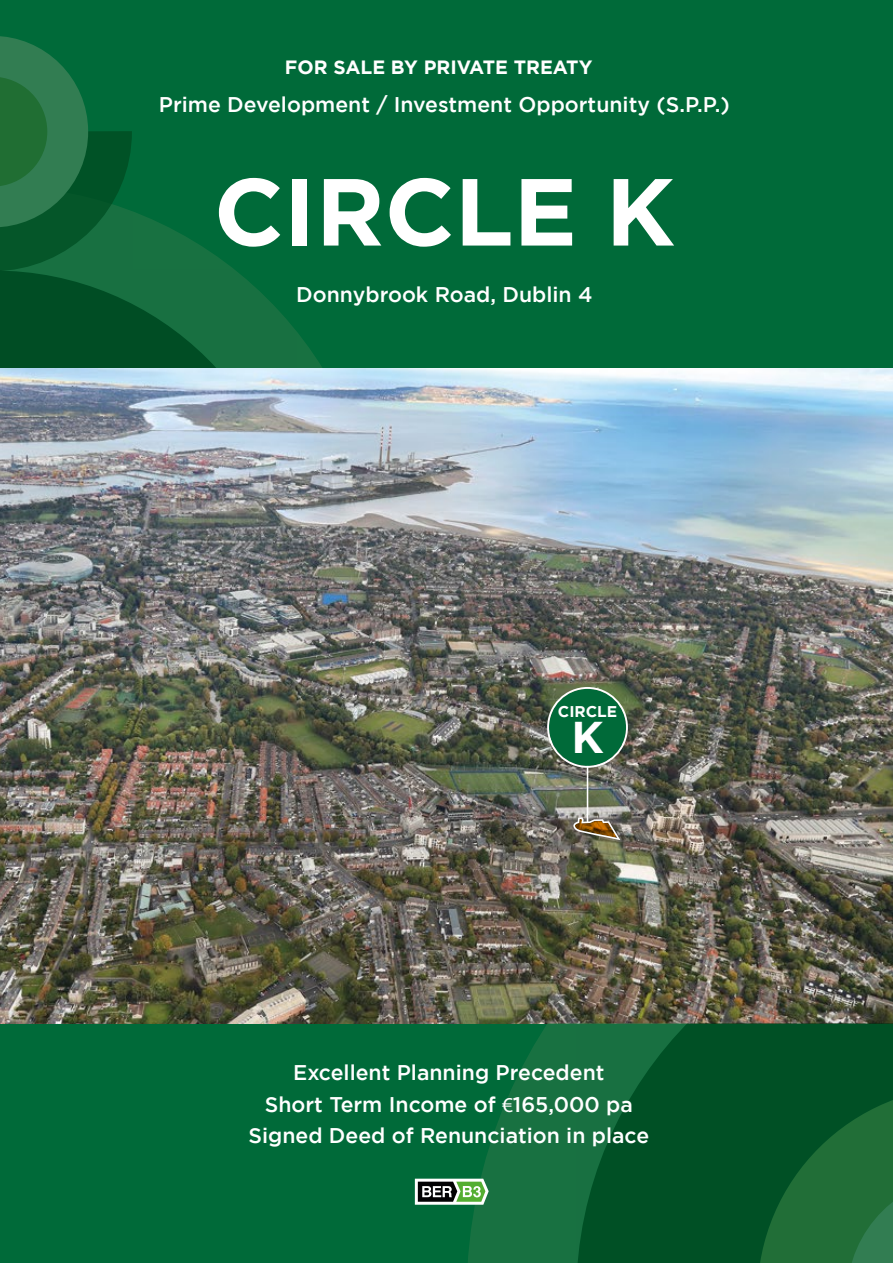
<style>
.page{position:relative;width:893px;height:1263px;background:#fff}
.page>*{position:absolute;margin:0;border:0;box-sizing:border-box;transform-origin:0 0}
.t1{font:700 94.95px "Gotham";color:#fff}
.t2{font:700 44.4px "Gotham";color:#fff}
.t3{font:500 21.15px/31.5px "Gotham";color:#fff;text-align:center}
.t4{font:700 19.2px "Gotham";color:#fff}
.t5{font:700 15.45px "Gotham";color:#fff}
.s1{font-family:"Myriad Pro";font-weight:400}
</style>
<div class="page">
<img style="left:0;top:368px;width:893px;height:656px">
<div style="left:0;top:0;width:893px;height:368px;background:#006a39"></div>
<div style="left:0;top:1024px;width:893px;height:239px;background:#006a39"></div>
<svg style="left:467px;top:1023px;width:109px;height:240px;fill:#187141"></svg>
<svg style="left:576px;top:1023px;width:317px;height:240px;background:#04552a"></svg>
<svg style="left:757px;top:1086px;width:136px;height:177px;background:#156331"></svg>
<svg style="left:415px;top:1179px;width:74px;height:26px;background:#879e83"></svg>
<svg style="left:297px;top:332px;width:25px;height:36px"></svg>
<svg style="left:0;top:36px;width:297px;height:332px"></svg>
<hr style="left:587px;top:757px;width:1px;height:65px;background:#fff">
<svg style="left:573px;top:817px;width:47px;height:23px"></svg>
<svg style="left:547px;top:687px;width:81px;height:81px;background:#27744b"></svg>
<p class="t4" style="left:285px;top:56px;width:309px">FOR SALE BY PRIVATE TREATY</p>
<p class="t3" style="left:159px;top:88px;width:572px">Prime Development / Investment Opportunity (S.P.P.)</p>
<h1 class="t1" style="left:214px;top:157px;width:463px">CIRCLE K</h1>
<p class="t3" style="left:296px;top:278px;width:298px">Donnybrook Road, Dublin 4</p>
<p class="t5" style="left:558px;top:702px;width:61px">CIRCLE</p>
<h2 class="t2" style="left:571px;top:711px;width:34px">K</h2>
<p class="t3" style="left:248px;top:1057px;width:402px">Excellent Planning Precedent<br>Short Term Income of <span class="s1">€</span>165,000 pa<br>Signed Deed of Renunciation in place</p>
</div>
